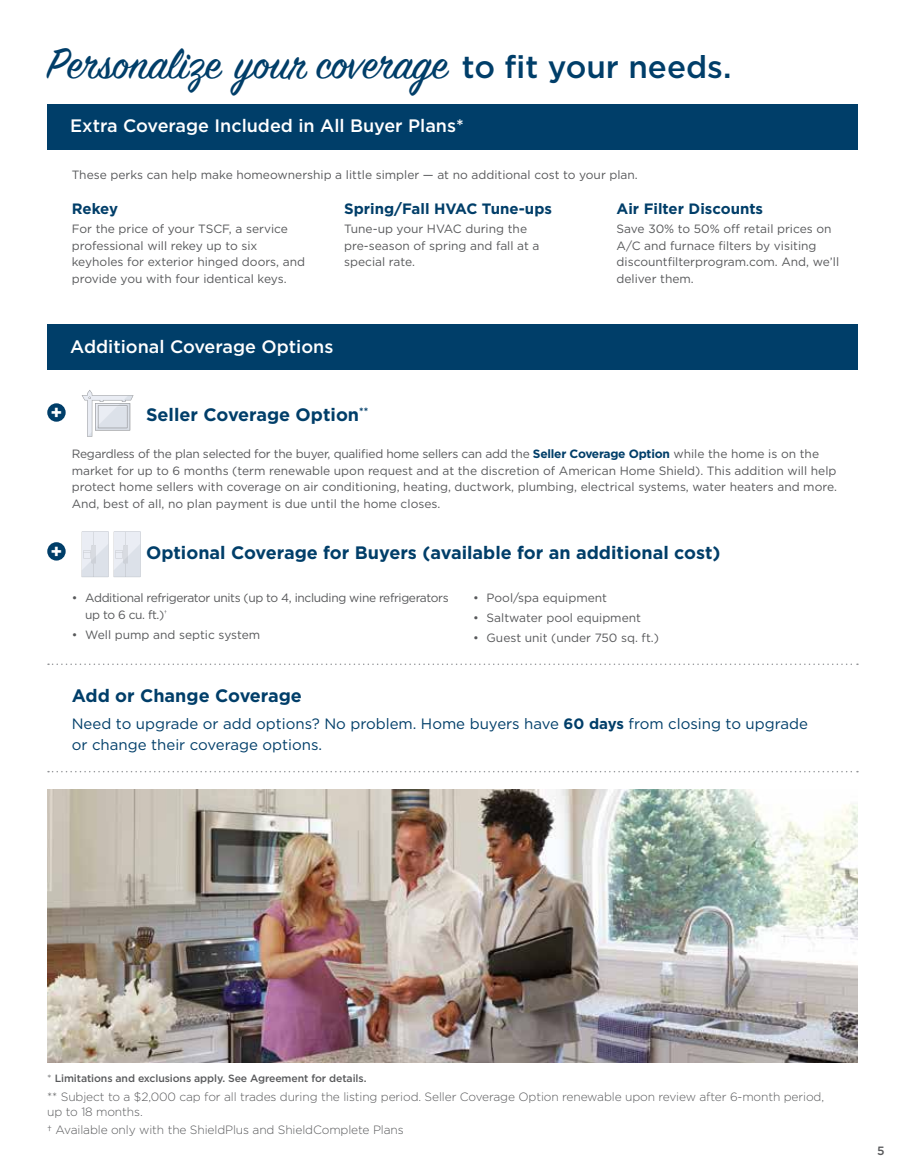
<style>
.page{position:relative;width:905px;height:1175px;background:#fff}
.page>*{position:absolute;margin:0;border:0;box-sizing:border-box;transform-origin:0 0}
.t1{font:48px "Sign Painter House Script";color:#003e69}
.t2{font:700 18.75px "Gotham";color:#fff}
.t3{font:700 18px "Gotham";color:#003e69}
.t4{font:500 18px "Gotham";color:#fff}
.t5{font:15px/21px "Gotham";color:#003e69}
.t6{font:700 15px "Gotham";color:#003e69}
.t7{font:12px/16.5px "Gotham";color:#58595b}
.t8{font:300 12px/15px "Gotham";letter-spacing:-.01em;color:#58595b}
.t9{font:12px/16.5px "Gotham";letter-spacing:-.03em;color:#58595b}
.t10{font:500 12px "Gotham";color:#58595b}
.t11{font:500 10.5px "Gotham";letter-spacing:-.01em;color:#58595b}
.s1{font-family:"Gotham";font-weight:500;font-size:31.5px}
.s2{font-weight:700;color:#003e69}
.s3{font-weight:700}
.s4{font-weight:300}
</style>
<div class="page">
<div style="left:47px;top:542px;width:19px;height:18px;background:#003e69;border-radius:50%"></div>
<svg style="left:82px;top:531px;width:26px;height:46px"></svg>
<svg style="left:114px;top:531px;width:26px;height:46px"></svg>
<img style="left:47px;top:789px;width:810px;height:273px">
<div style="left:47px;top:104px;width:810px;height:45px;background:#003e69"></div>
<div style="left:47px;top:324px;width:810px;height:46px;background:#003e69"></div>
<div style="left:47px;top:403px;width:19px;height:19px;background:#003e69;border-radius:50%"></div>
<svg style="left:82px;top:390px;width:51px;height:47px"></svg>
<svg style="left:48px;top:663px;width:809px;height:2px"></svg>
<svg style="left:48px;top:771px;width:809px;height:1px"></svg>
<h1 class="t1" style="left:47px;top:34px;width:685px">Personalize your coverage <span class="s1">to fit your needs.</span></h1>
<h3 class="t4" style="left:70px;top:114px;width:395px">Extra Coverage Included in All Buyer Plans*</h3>
<p class="t7" style="left:72px;top:166px;width:567px">These perks can help make homeownership a little simpler — at no additional cost to your plan.</p>
<p class="t6" style="left:72px;top:198px;width:48px">Rekey</p>
<p class="t7" style="left:72px;top:220px;width:235px">For the price of your TSCF, a service professional will rekey up to six keyholes for exterior hinged doors, and provide you with four identical keys.</p>
<p class="t6" style="left:344px;top:198px;width:209px">Spring/Fall HVAC Tune-ups</p>
<p class="t7" style="left:344px;top:220px;width:197px">Tune-up your HVAC during the pre-season of spring and fall at a special rate.</p>
<h3 class="t4" style="left:70px;top:335px;width:264px">Additional Coverage Options</h3>
<p class="t6" style="left:616px;top:198px;width:148px">Air Filter Discounts</p>
<p class="t7" style="left:616px;top:220px;width:224px">Save 30% to 50% off retail prices on<br>A/C and furnace fi lters by visiting discountfi lterprogram.com. And, we’ll deliver them.</p>
<h2 class="t2" style="left:50px;top:400px;width:13px">+</h2>
<h3 class="t3" style="left:146px;top:403px;width:224px">Seller Coverage Option<sup>**</sup></h3>
<p class="t7" style="left:72px;top:445px;width:766px">Regardless of the plan selected for the buyer, qualified home sellers can add the <span class="s2">Seller Coverage Option</span> while the home is on the market for up to 6 months (term renewable upon request and at the discretion of American Home Shield). This addition will help protect home sellers with coverage on air conditioning, heating, ductwork, plumbing, electrical systems, water heaters and more.<br>And, best of all, no plan payment is due until the home closes.</p>
<h2 class="t2" style="left:50px;top:538px;width:13px">+</h2>
<h3 class="t3" style="left:146px;top:540px;width:576px">Optional Coverage for Buyers (available for an additional cost)</h3>
<p class="t9" style="left:85px;top:589px;width:365px;text-indent:-14px">• Additional refrigerator units (up to 4, including wine refrigerators up to 6 cu. ft.)<sup>†</sup></p>
<p class="t7" style="left:72px;top:626px;width:190px">• Well pump and septic system</p>
<p class="t7" style="left:473px;top:589px;width:135px">• Pool/spa equipment</p>
<p class="t7" style="left:473px;top:609px;width:169px">• Saltwater pool equipment</p>
<p class="t7" style="left:473px;top:629px;width:187px">• Guest unit (under 750 sq. ft.)</p>
<h3 class="t3" style="left:72px;top:683px;width:232px">Add or Change Coverage</h3>
<p class="t5" style="left:72px;top:713px;width:737px">Need to upgrade or add options? No problem. Home buyers have <span class="s3">60 days</span> from closing to upgrade or change their coverage options.</p>
<p class="t11" style="left:47px;top:1071px;width:321px"><span class="s4">*</span> Limitations and exclusions apply. See Agreement for details.</p>
<p class="t8" style="left:47px;top:1088px;width:778px">** Subject to a $2,000 cap for all trades during the listing period. Seller Coverage Option renewable upon review after 6-month period, up to 18 months.</p>
<p class="t8" style="left:47px;top:1121px;width:358px">† Available only with the ShieldPlus and ShieldComplete Plans</p>
<p class="t10" style="left:877px;top:1142px;width:9px">5</p>
</div>
